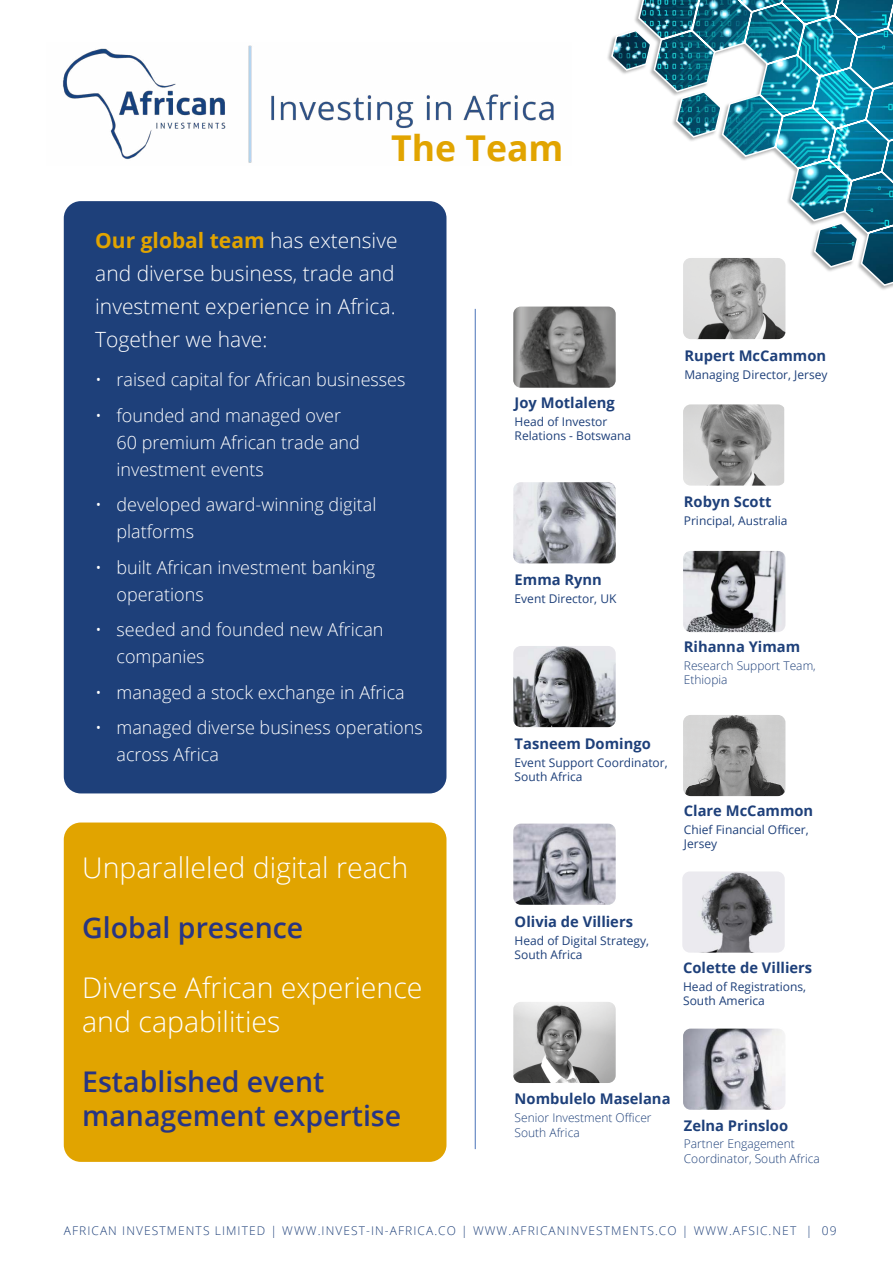
<style>
.page{position:relative;width:893px;height:1263px;background:#fff}
.page>*{position:absolute;margin:0;border:0;box-sizing:border-box;transform-origin:0 0}
.t1{font:700 35.55px "Open Sans";color:#e1a400}
.t2{font:300 28.5px/34.2px "Open Sans";color:#fff}
.t3{font:600 28.5px/34.2px "Open Sans";color:#283583}
.t4{font:300 21px/33px "Open Sans";color:#fff}
.t5{font:300 18px/27px "Open Sans";color:#fff}
.t6{font:700 14.7px "Open Sans";color:#1e407a}
.t7{font:12px/14.4px "Open Sans";color:#1e407a}
.t8{font:300 12px/14.4px "Open Sans";color:#1e407a}
.t9{font:300 12px "Open Sans";letter-spacing:.09em;color:#1e407a}
.s1{font-weight:700;color:#e1a400}
</style>
<div class="page">
<img style="left:63px;top:45px;width:491px;height:118px">
<div style="left:64px;top:822px;width:382px;height:340px;background:#e1a400;border-radius:17px"></div>
<img style="left:684px;top:292px;width:100px;height:46px">
<div style="left:681px;top:256px;width:106px;height:85px;border:2px solid #fff;border-radius:9px"></div>
<img style="left:684px;top:1030px;width:100px;height:79px">
<div style="left:681px;top:1027px;width:106px;height:85px;border:2px solid #fff;border-radius:9px"></div>
<img style="left:684px;top:552px;width:100px;height:79px">
<div style="left:681px;top:549px;width:106px;height:85px;border:2px solid #fff;border-radius:9px"></div>
<img style="left:684px;top:716px;width:100px;height:79px">
<div style="left:681px;top:713px;width:106px;height:85px;border:2px solid #fff;border-radius:9px"></div>
<img style="left:683px;top:872px;width:101px;height:79px">
<div style="left:680px;top:869px;width:107px;height:85px;border:2px solid #fff;border-radius:9px"></div>
<img style="left:514px;top:308px;width:101px;height:79px">
<div style="left:511px;top:305px;width:107px;height:85px;border:2px solid #fff;border-radius:9px"></div>
<img style="left:514px;top:825px;width:101px;height:79px">
<div style="left:511px;top:822px;width:107px;height:85px;border:2px solid #fff;border-radius:9px"></div>
<img style="left:514px;top:647px;width:101px;height:79px">
<div style="left:511px;top:644px;width:107px;height:85px;border:2px solid #fff;border-radius:9px"></div>
<img style="left:514px;top:1003px;width:101px;height:79px">
<div style="left:511px;top:1000px;width:107px;height:85px;border:2px solid #fff;border-radius:9px"></div>
<img style="left:684px;top:405px;width:100px;height:79px">
<div style="left:681px;top:402px;width:106px;height:85px;border:2px solid #fff;border-radius:9px"></div>
<img style="left:514px;top:483px;width:101px;height:79px">
<div style="left:511px;top:480px;width:107px;height:85px;border:2px solid #fff;border-radius:9px"></div>
<div style="left:64px;top:201px;width:382px;height:592px;background:#1e407a;border-radius:17px"></div>
<div style="left:606px;top:0;width:287px;height:292px;background:#000;opacity:.3"></div>
<svg style="left:610px;top:0;width:283px;height:287px"></svg>
<hr style="left:475px;top:309px;width:1px;height:840px;background:#4a73b8">
<h1 class="t1" style="left:391px;top:123px;width:174px">The Team</h1>
<p class="t4" style="left:95px;top:223px;width:304px"><span class="s1">Our global team</span> has extensive and diverse business, trade and investment experience in Africa.<br>Together we have:</p>
<p class="t5" style="left:95px;top:366px;width:312px">• raised capital for African businesses</p>
<p class="t5" style="left:116px;top:401px;width:245px;text-indent:-21px">• founded and managed over<br>60 premium African trade and investment events</p>
<p class="t5" style="left:116px;top:491px;width:261px;text-indent:-21px">• developed award-winning digital platforms</p>
<p class="t5" style="left:116px;top:553px;width:260px;text-indent:-21px">• built African investment banking operations</p>
<p class="t5" style="left:116px;top:616px;width:269px;text-indent:-21px">• seeded and founded new African companies</p>
<p class="t5" style="left:95px;top:678px;width:311px">• managed a stock exchange in Africa</p>
<p class="t5" style="left:116px;top:714px;width:308px;text-indent:-21px">• managed diverse business operations across Africa</p>
<h2 class="t2" style="left:82px;top:850px;width:327px">Unparalleled digital reach</h2>
<h2 class="t3" style="left:82px;top:910px;width:223px">Global presence</h2>
<h2 class="t2" style="left:82px;top:969px;width:342px">Diverse African experience and capabilities</h2>
<h2 class="t3" style="left:82px;top:1063px;width:321px">Established event management expertise</h2>
<p class="t6" style="left:515px;top:392px;width:102px">Joy Motlaleng</p>
<p class="t7" style="left:515px;top:414px;width:118px">Head of Investor<br>Relations - Botswana</p>
<p class="t6" style="left:684px;top:345px;width:143px">Rupert McCammon</p>
<p class="t7" style="left:684px;top:367px;width:145px">Managing Director, Jersey</p>
<p class="t6" style="left:515px;top:569px;width:89px">Emma Rynn</p>
<p class="t7" style="left:515px;top:591px;width:103px">Event Director, UK</p>
<p class="t6" style="left:684px;top:491px;width:89px">Robyn Scott</p>
<p class="t7" style="left:684px;top:513px;width:105px">Principal, Australia</p>
<p class="t6" style="left:684px;top:636px;width:118px">Rihanna Yimam</p>
<p class="t8" style="left:684px;top:658px;width:133px">Research Support Team,<br>Ethiopia</p>
<p class="t6" style="left:515px;top:733px;width:138px">Tasneem Domingo</p>
<p class="t7" style="left:515px;top:755px;width:155px">Event Support Coordinator,<br>South Africa</p>
<p class="t6" style="left:684px;top:800px;width:131px">Clare McCammon</p>
<p class="t7" style="left:684px;top:822px;width:126px">Chief Financial Officer,<br>Jersey</p>
<p class="t6" style="left:515px;top:911px;width:120px">Olivia de Villiers</p>
<p class="t7" style="left:515px;top:933px;width:136px">Head of Digital Strategy,<br>South Africa</p>
<p class="t6" style="left:683px;top:957px;width:131px">Colette de Villiers</p>
<p class="t7" style="left:683px;top:979px;width:125px">Head of Registrations,<br>South America</p>
<p class="t6" style="left:515px;top:1088px;width:157px">Nombulelo Maselana</p>
<p class="t8" style="left:515px;top:1110px;width:138px">Senior Investment Officer<br>South Africa</p>
<p class="t6" style="left:684px;top:1115px;width:106px">Zelna Prinsloo</p>
<p class="t8" style="left:684px;top:1136px;width:138px">Partner Engagement<br>Coordinator, South Africa</p>
<p class="t9" style="left:64px;top:1222px;width:774px">AFRICAN INVESTMENTS LIMITED | WWW.INVEST-IN-AFRICA.CO | WWW.AFRICANINVESTMENTS.CO | WWW.AFSIC.NET | 09</p>
</div>
